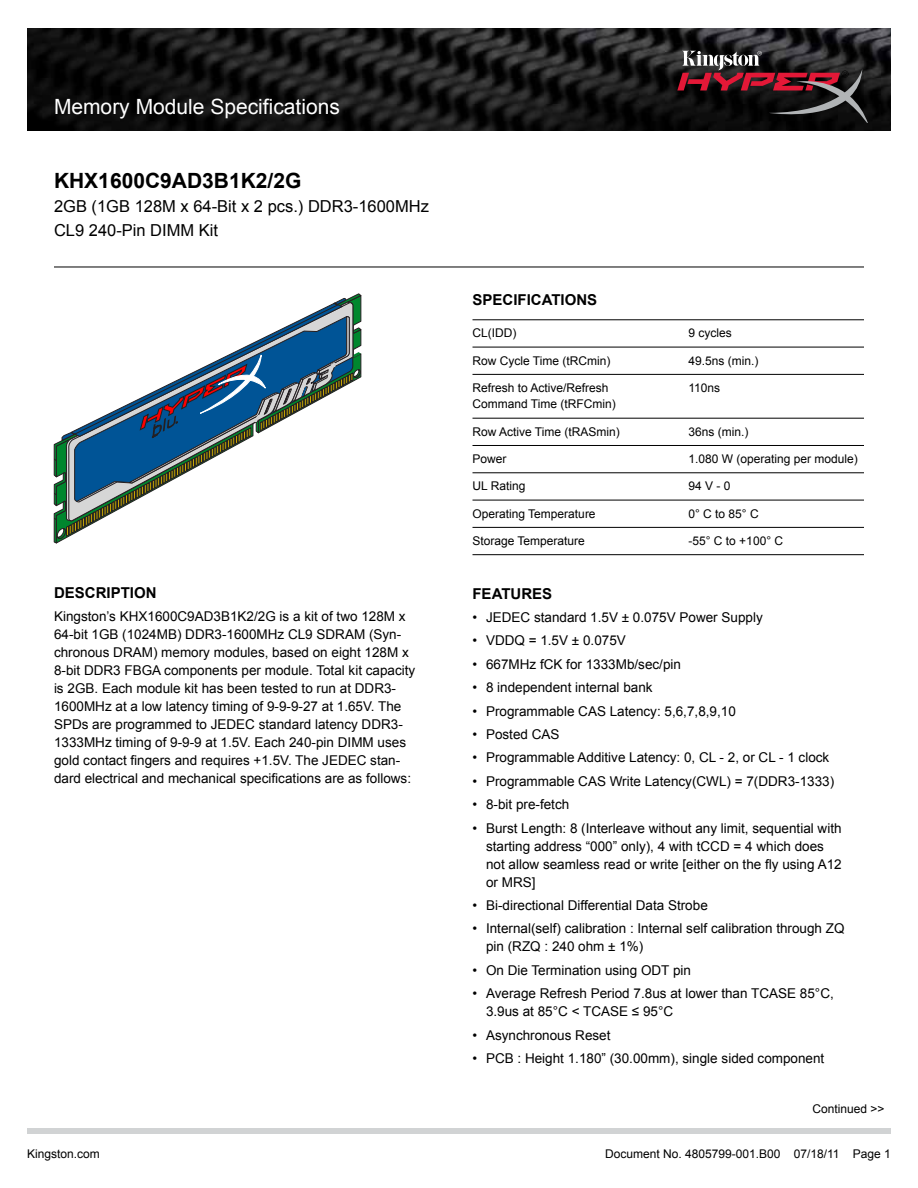
<style>
.page{position:relative;width:918px;height:1188px;background:#fff}
.page>*{position:absolute;margin:0;border:0;box-sizing:border-box;transform-origin:0 0}
.t1{font:21px "Arial";color:#fff}
.t2{font:700 21px "Arial";color:#000}
.t3{font:16.5px/24px "Arial";color:#000}
.t4{font:700 15px "Arial";color:#000}
.t5{font:13.5px/18px "Arial";color:#000}
.t6{font:12px "Arial";color:#000}
</style>
<div class="page">
<img style="left:27px;top:28px;width:864px;height:102px">
<div style="left:27px;top:1128px;width:864px;height:6px;background:#d1d3d4"></div>
<hr style="left:472px;top:320px;width:392px;height:1px;background:#000">
<hr style="left:472px;top:347px;width:392px;height:1px;background:#000">
<hr style="left:472px;top:374px;width:392px;height:1px;background:#000">
<hr style="left:472px;top:418px;width:392px;height:1px;background:#000">
<hr style="left:472px;top:445px;width:392px;height:1px;background:#000">
<hr style="left:472px;top:473px;width:392px;height:1px;background:#000">
<hr style="left:472px;top:500px;width:392px;height:1px;background:#000">
<hr style="left:472px;top:527px;width:392px;height:1px;background:#000">
<hr style="left:472px;top:554px;width:392px;height:1px;background:#000">
<hr style="left:54px;top:267px;width:810px;height:1px;background:#000">
<svg style="left:677px;top:51px;width:192px;height:71px;background:#3c262a"></svg>
<svg style="left:54px;top:298px;width:307px;height:245px"></svg>
<h1 class="t1" style="left:54px;top:93px;width:287px">Memory Module Specifications</h1>
<h1 class="t2" style="left:54px;top:167px;width:249px">KHX1600C9AD3B1K2/2G</h1>
<p class="t3" style="left:54px;top:194px;width:377px">2GB (1GB 128M x 64-Bit x 2 pcs.) DDR3-1600MHz<br>CL9 240-Pin DIMM Kit</p>
<p class="t4" style="left:54px;top:583px;width:104px">DESCRIPTION</p>
<p class="t5" style="left:54px;top:608px;width:363px">Kingston’s KHX1600C9AD3B1K2/2G is a kit of two 128M x 64-bit 1GB (1024MB) DDR3-1600MHz CL9 SDRAM (Syn&shy;chronous DRAM) memory modules, based on eight 128M x 8-bit DDR3 FBGA components per module. Total kit capacity is 2GB. Each module kit has been tested to run at DDR3- 1600MHz at a low latency timing of 9-9-9-27 at 1.65V. The SPDs are programmed to JEDEC standard latency DDR3- 1333MHz timing of 9-9-9 at 1.5V. Each 240-pin DIMM uses gold contact fingers and requires +1.5V. The JEDEC stan&shy;dard electrical and mechanical specifications are as follows:</p>
<p class="t4" style="left:472px;top:289px;width:126px">SPECIFICATIONS</p>
<p class="t6" style="left:472px;top:325px;width:45px">CL(IDD)</p>
<p class="t6" style="left:688px;top:325px;width:45px">9 cycles</p>
<p class="t6" style="left:472px;top:353px;width:140px">Row Cycle Time (tRCmin)</p>
<p class="t6" style="left:688px;top:353px;width:72px">49.5ns (min.)</p>
<p class="t6" style="left:472px;top:380px;width:138px">Refresh to Active/Refresh</p>
<p class="t6" style="left:688px;top:380px;width:33px">110ns</p>
<p class="t6" style="left:472px;top:396px;width:145px">Command Time (tRFCmin)</p>
<p class="t6" style="left:472px;top:424px;width:149px">Row Active Time (tRASmin)</p>
<p class="t6" style="left:688px;top:424px;width:62px">36ns (min.)</p>
<p class="t6" style="left:472px;top:451px;width:36px">Power</p>
<p class="t6" style="left:688px;top:451px;width:171px">1.080 W (operating per module)</p>
<p class="t6" style="left:472px;top:478px;width:54px">UL Rating</p>
<p class="t6" style="left:688px;top:478px;width:44px">94 V - 0</p>
<p class="t6" style="left:472px;top:506px;width:125px">Operating Temperature</p>
<p class="t6" style="left:688px;top:506px;width:72px">0° C to 85° C</p>
<p class="t6" style="left:472px;top:533px;width:114px">Storage Temperature</p>
<p class="t6" style="left:688px;top:533px;width:96px">-55° C to +100° C</p>
<p class="t4" style="left:472px;top:583px;width:81px">FEATURES</p>
<p class="t5" style="left:472px;top:608px;width:292px">• JEDEC standard 1.5V ± 0.075V Power Supply</p>
<p class="t5" style="left:472px;top:632px;width:155px">• VDDQ = 1.5V ± 0.075V</p>
<p class="t5" style="left:472px;top:655px;width:210px">• 667MHz fCK for 1333Mb/sec/pin</p>
<p class="t5" style="left:472px;top:679px;width:182px">• 8 independent internal bank</p>
<p class="t5" style="left:472px;top:702px;width:265px">• Programmable CAS Latency: 5,6,7,8,9,10</p>
<p class="t5" style="left:472px;top:725px;width:89px">• Posted CAS</p>
<p class="t5" style="left:472px;top:749px;width:358px">• Programmable Additive Latency: 0, CL - 2, or CL - 1 clock</p>
<p class="t5" style="left:472px;top:772px;width:363px">• Programmable CAS Write Latency(CWL) = 7(DDR3-1333)</p>
<p class="t5" style="left:472px;top:796px;width:98px">• 8-bit pre-fetch</p>
<p class="t5" style="left:486px;top:819px;width:357px;text-indent:-14px">• Burst Length: 8 (Interleave without any limit, sequential with starting address “000” only), 4 with tCCD = 4 which does not allow seamless read or write [either on the fly using A12 or MRS]</p>
<p class="t5" style="left:472px;top:896px;width:237px">• Bi-directional Differential Data Strobe</p>
<p class="t5" style="left:486px;top:920px;width:360px;text-indent:-14px">• Internal(self) calibration : Internal self calibration through ZQ pin (RZQ : 240 ohm ± 1%)</p>
<p class="t5" style="left:472px;top:961px;width:220px">• On Die Termination using ODT pin</p>
<p class="t5" style="left:486px;top:985px;width:349px;text-indent:-14px">• Average Refresh Period 7.8us at lower than TCASE 85°C,<br>3.9us at 85°C &lt; TCASE ≤ 95°C</p>
<p class="t5" style="left:472px;top:1026px;width:140px">• Asynchronous Reset</p>
<p class="t5" style="left:472px;top:1049px;width:353px">• PCB : Height 1.180” (30.00mm), single sided component</p>
<p class="t6" style="left:812px;top:1101px;width:74px">Continued &gt;&gt;</p>
<p class="t6" style="left:27px;top:1146px;width:74px">Kingston.com</p>
<p class="t6" style="left:605px;top:1146px;width:287px">Document No. 4805799-001.B00 07/18/11 Page 1</p>
</div>
